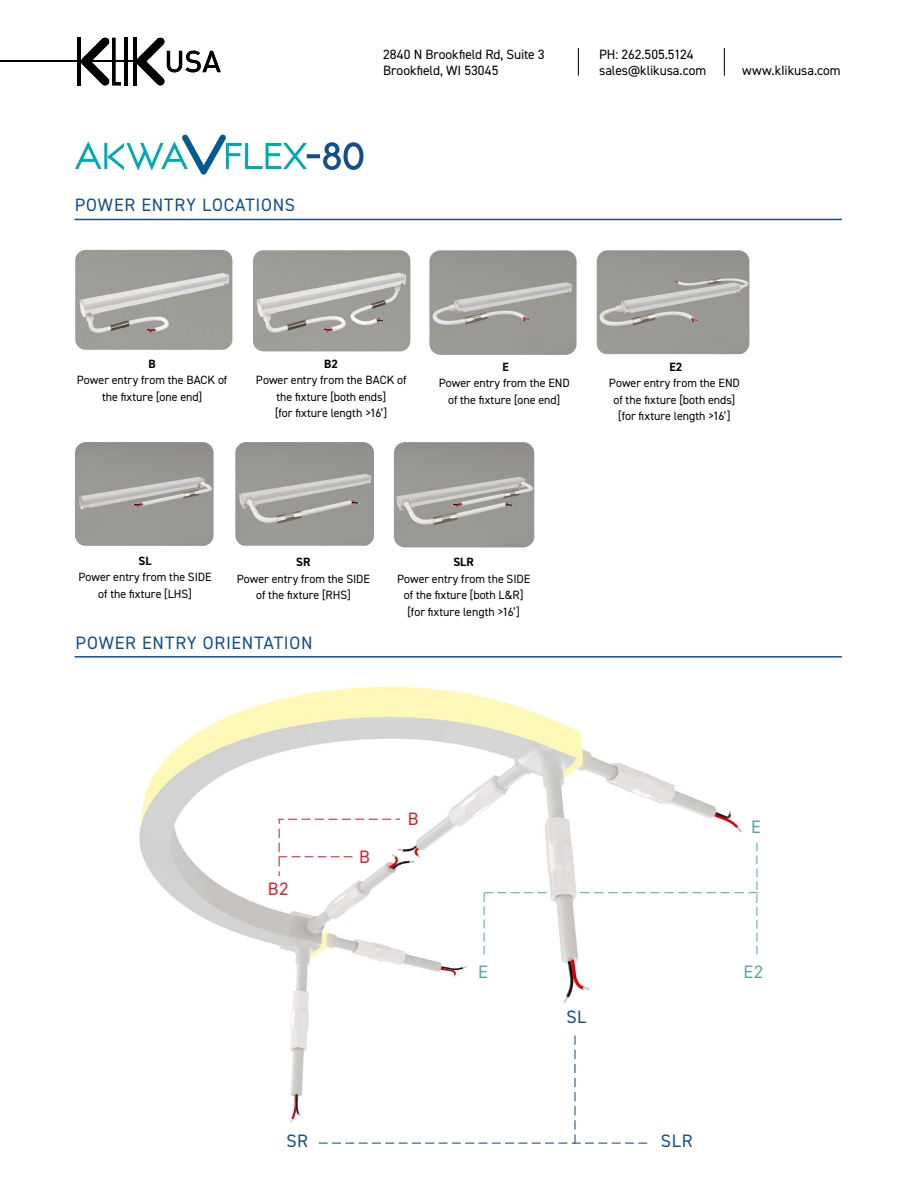
<style>
.page{position:relative;width:918px;height:1188px;background:#fff}
.page>*{position:absolute;margin:0;border:0;box-sizing:border-box;transform-origin:0 0}
.t1{font:18px "DIN2014";letter-spacing:.04em;color:#144e8c}
.t2{font:18px "DIN2014";color:#d2232a}
.t3{font:18px "DIN2014";color:#5ca5a7}
.t4{font:13.5px/16.2px "DIN2014";letter-spacing:-.005em;color:#000}
.Mounting_codes{font:12px/16.5px "DIN2014";color:#000;text-align:center}
.s1{font-weight:700}
</style>
<div class="page">
<svg style="left:578px;top:48px;width:1px;height:28px"></svg>
<svg style="left:724px;top:48px;width:1px;height:28px"></svg>
<svg style="left:75px;top:135px;width:289px;height:40px"></svg>
<hr style="left:0;top:61px;width:142px;height:1px;background:#000">
<hr style="left:78px;top:38px;width:3px;height:47px;background:#000">
<hr style="left:133px;top:38px;width:3px;height:47px;background:#000">
<hr style="left:124px;top:38px;width:3px;height:47px;background:#000">
<svg style="left:81px;top:38px;width:40px;height:47px"></svg>
<svg style="left:136px;top:38px;width:85px;height:47px"></svg>
<hr style="left:75px;top:219px;width:767px;height:1px;background:#144e8c">
<img style="left:235px;top:442px;width:139px;height:104px">
<img style="left:394px;top:442px;width:140px;height:105px">
<img style="left:429px;top:250px;width:148px;height:105px">
<img style="left:597px;top:250px;width:152px;height:104px">
<img style="left:75px;top:442px;width:139px;height:104px">
<img style="left:75px;top:250px;width:157px;height:100px">
<img style="left:253px;top:250px;width:157px;height:101px">
<hr style="left:75px;top:656px;width:767px;height:2px;background:#144e8c">
<img style="left:139px;top:686px;width:603px;height:437px">
<svg style="left:319px;top:1036px;width:328px;height:108px"></svg>
<svg style="left:484px;top:892px;width:63px;height:63px"></svg>
<svg style="left:278px;top:818px;width:123px;height:59px"></svg>
<svg style="left:580px;top:843px;width:178px;height:112px"></svg>
<p class="t1" style="left:75px;top:194px;width:222px">POWER ENTRY LOCATIONS</p>
<p class="t4" style="left:383px;top:46px;width:163px">2840 N Brookfield Rd, Suite 3<br>Brookfield, WI 53045</p>
<p class="t4" style="left:599px;top:46px;width:109px">PH: 262.505.5124 sales@klikusa.com</p>
<p class="t4" style="left:742px;top:62px;width:100px">www.kIikusa.com</p>
<p class="Mounting_codes" style="left:77px;top:355px;width:152px"><span class="s1">B<br></span>Power entry from the BACK of the fixture [one end]</p>
<p class="Mounting_codes" style="left:256px;top:355px;width:152px"><span class="s1">B2<br></span>Power entry from the BACK of the fixture [both ends]<br>[for fixture length &gt;16’]</p>
<p class="Mounting_codes" style="left:439px;top:358px;width:132px"><span class="s1">E<br></span>Power entry from the END of the fixture [one end]</p>
<p class="Mounting_codes" style="left:609px;top:358px;width:132px"><span class="s1">E2<br></span>Power entry from the END of the fixture [both ends] [for fixture length &gt;16’]</p>
<p class="Mounting_codes" style="left:78px;top:552px;width:135px"><span class="s1">SL<br></span>Power entry from the SIDE of the fixture [LHS]</p>
<p class="Mounting_codes" style="left:237px;top:554px;width:135px"><span class="s1">SR<br></span>Power entry from the SIDE of the fixture [RHS]</p>
<p class="Mounting_codes" style="left:397px;top:554px;width:135px"><span class="s1">SLR<br></span>Power entry from the SIDE of the fixture [both L&amp;R] [for fixture length &gt;16’]</p>
<p class="t1" style="left:75px;top:631px;width:239px">POWER ENTRY ORIENTATION</p>
<p class="t2" style="left:268px;top:877px;width:22px">B2</p>
<p class="t2" style="left:359px;top:846px;width:12px">B</p>
<p class="t2" style="left:408px;top:808px;width:12px">B</p>
<p class="t1" style="left:286px;top:1129px;width:23px">SR</p>
<p class="t3" style="left:751px;top:815px;width:11px">E</p>
<p class="t3" style="left:478px;top:961px;width:11px">E</p>
<p class="t3" style="left:743px;top:961px;width:21px">E2</p>
<p class="t1" style="left:566px;top:1005px;width:21px">SL</p>
<p class="t1" style="left:661px;top:1129px;width:33px">SLR</p>
</div>
